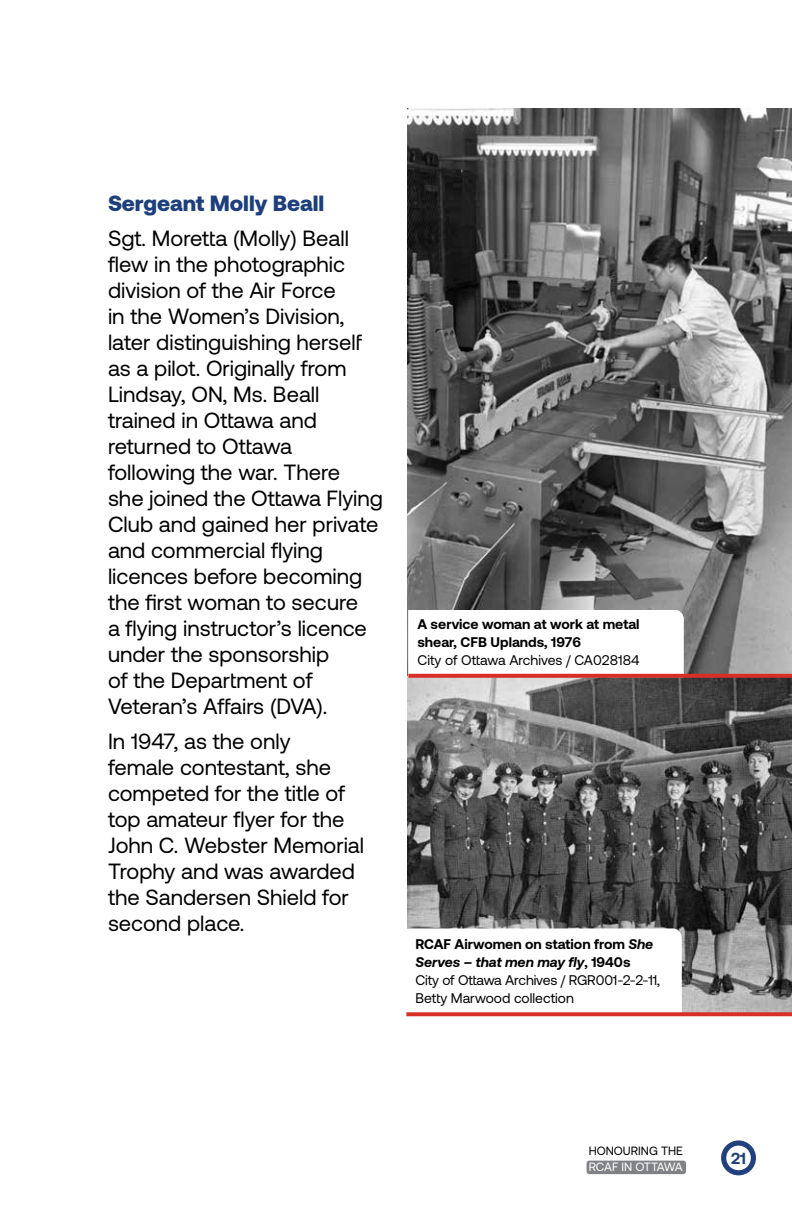
<style>
.page{position:relative;width:792px;height:1224px;background:#fff}
.page>*{position:absolute;margin:0;border:0;box-sizing:border-box;transform-origin:0 0}
.t1{font:22px/26px "Aeonik";color:#000}
.t2{font:900 22px "Aeonik";color:#1d3f7c}
.t3{font:700 16px "Aeonik";color:#1d3f7c}
.t4{font:14px/18px "Aeonik";letter-spacing:-.01em;color:#000}
.t5{font:700 14px/18px "Aeonik";color:#000}
.t6{font:12px "Aeonik";color:#000}
.t7{font:12px "Aeonik";letter-spacing:-.025em;color:#fff}
.s1{font-weight:400}
.s2{font-weight:700}
.s3{font-weight:700;font-style:italic}
</style>
<div class="page">
<div style="left:587px;top:1161px;width:99px;height:13px;background:#808285;border-radius:3px"></div>
<img style="left:408px;top:108px;width:384px;height:904px">
<svg style="left:408px;top:610px;width:276px;height:64px"></svg>
<svg style="left:408px;top:674px;width:384px;height:4px;background:#d5322c"></svg>
<svg style="left:406px;top:928px;width:276px;height:89px"></svg>
<svg style="left:406px;top:1012px;width:386px;height:4px;background:#da3a34"></svg>
<svg style="left:721px;top:1140px;width:35px;height:35px"></svg>
<div style="left:726px;top:1146px;width:25px;height:24px;background:#fff;border-radius:50%"></div>
<h3 class="t2" style="left:108px;top:191px;width:218px">Sergeant Molly Beall</h3>
<p class="t1" style="left:108px;top:226px;width:277px">Sgt. Moretta (Molly) Beall flew in the photographic division of the Air Force<br>in the Women’s Division, later distinguishing herself as a pilot. Originally from<br>Lindsay, ON, Ms. Beall trained in Ottawa and returned to Ottawa following the war. There<br>she joined the Ottawa Flying<br>Club and gained her private and commercial flying licences before becoming the first woman to secure<br>a flying instructor’s licence under the sponsorship<br>of the Department of<br>Veteran’s Affairs (DVA).</p>
<p class="t1" style="left:108px;top:729px;width:258px">In 1947, as the only<br>female contestant, she competed for the title of top amateur flyer for the<br>John C. Webster Memorial<br>Trophy and was awarded the Sandersen Shield for second place.</p>
<p class="t5" style="left:417px;top:615px;width:224px">A service woman at work at metal shear, CFB Uplands, 1976<br><span class="s1">City of Ottawa Archives / CA028184</span></p>
<p class="t4" style="left:415px;top:935px;width:246px"><span class="s2">RCAF Airwomen on station from</span> <span class="s3">She<br>Serves – that men may fly</span><span class="s2">, 1940s<br></span>City of Ottawa Archives / RGR001-2-2-11,<br>Betty Marwood collection</p>
<p class="t6" style="left:589px;top:1144px;width:96px">HONOURING THE</p>
<p class="t7" style="left:589px;top:1161px;width:95px">RCAF IN OTTAWA</p>
<p class="t3" style="left:731px;top:1149px;width:16px">21</p>
</div>
